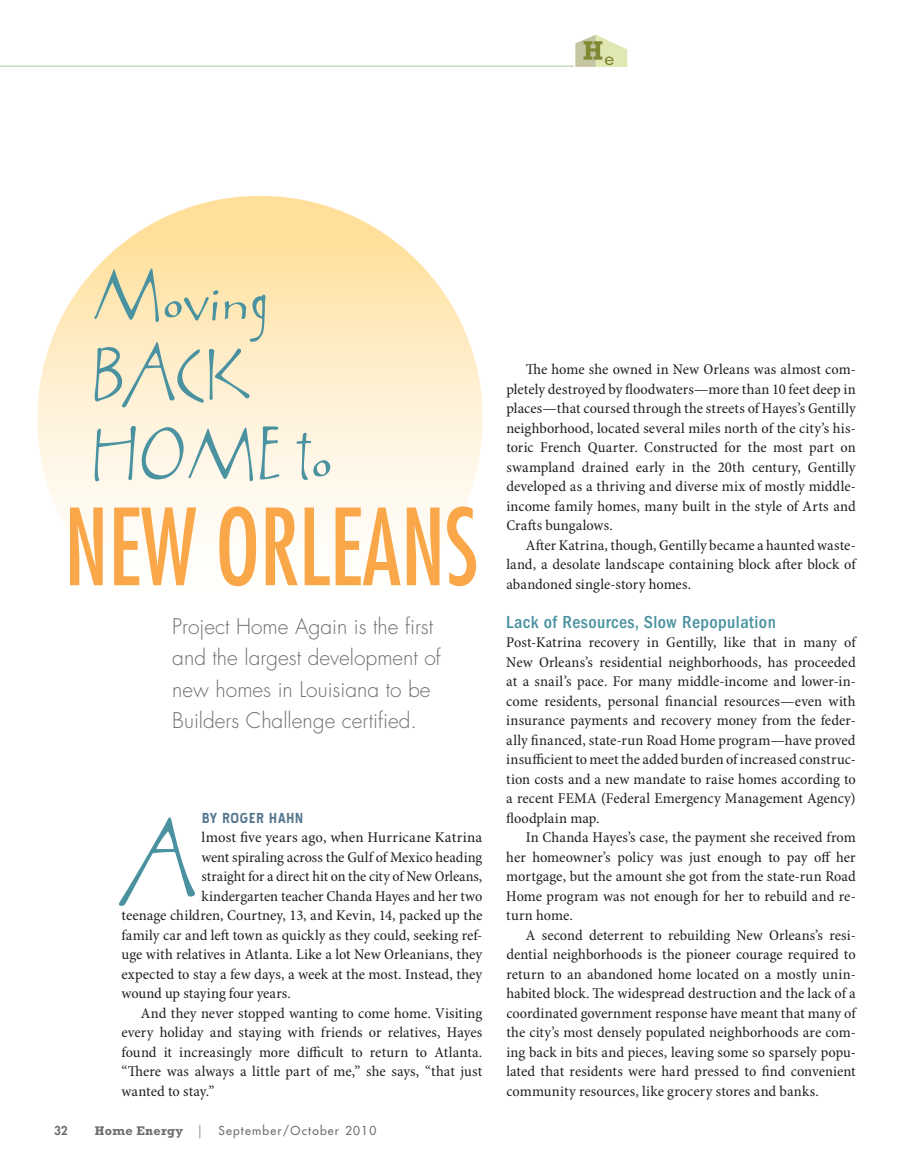
<style>
.page{position:relative;width:918px;height:1175px;background:#fff}
.page>*{position:absolute;margin:0;border:0;box-sizing:border-box;transform-origin:0 0}
.t1{font:condensed 103.05px "Futura Std";color:#faa74a;scale:.91 1}
.t2{font:89.85px "Avril";color:#4a92a0;scale:1.06 1}
.t3{font:66px/79.5px "Avril";color:#4a92a0}
.t4{font:300 21px/31.5px "Futura Std";color:#6d6f71}
.t5{font:500 condensed 18px "ITC Franklin Gothic Std";letter-spacing:.025em;color:#4a92a0}
.t6{font:700 18px "Pakenham Rg";letter-spacing:.05em;color:#55768c}
.t7{font:condensed 15px/19.5px "Minion Pro";color:#231f20;text-align:justify;scale:1.06 1}
.t8{font:condensed 15px "Minion Pro";color:#231f20;scale:1.07 1}
.t9{font:condensed 15px "Minion Pro";color:#231f20;scale:1.04 1}
.t10{font:condensed 15px "Minion Pro";color:#231f20;scale:1.05 1}
.t11{font:condensed 15px "Minion Pro";color:#231f20;scale:1.09 1}
.t12{font:700 12.75px "Rockwell Std";letter-spacing:.025em;color:#6d6f71}
.t13{font:500 12px "Futura Std";letter-spacing:.1em;color:#6d6f71}
.t14{font:800 12px "Futura Std";color:#6d6f71}
.s1{font-family:"Serifa Std";font-weight:300;font-size:13.5px}
</style>
<div class="page">
<hr style="left:0;top:66px;width:574px;height:1px;background:#b6ccad">
<svg style="left:575px;top:35px;width:52px;height:32px"></svg>
<div style="left:37px;top:196px;width:446px;height:445px;background:linear-gradient(to bottom,#ffde99,#fff);border-radius:223px"></div>
<h3 class="t3" style="left:91px;top:257px;width:243px">MOVING<br>BACK<br>HOME TO</h3>
<h1 class="t1" style="left:64px;top:485px;width:457px">NEW ORLEANS</h1>
<h3 class="t4" style="left:172px;top:610px;width:270px">Project Home Again is the first and the largest development of new homes in Louisiana to be<br>Builders Challenge certified.</h3>
<p class="t6" style="left:202px;top:810px;width:103px">by Roger Hahn</p>
<h2 class="t2" style="left:122px;top:798px;width:71px">A</h2>
<p class="t11" style="left:201px;top:828px;width:259px">lmost five years ago, when Hurricane Katrina</p>
<p class="t10" style="left:201px;top:848px;width:269px">went spiraling across the Gulf of Mexico heading</p>
<p class="t9" style="left:201px;top:867px;width:272px">straight for a direct hit on the city of New Orleans,</p>
<p class="t7" style="left:201px;top:887px;width:266px">kindergarten teacher Chanda Hayes and her two</p>
<p class="t8" style="left:122px;top:906px;width:339px">teenage children, Courtney, 13, and Kevin, 14, packed up the</p>
<p class="t7" style="left:122px;top:926px;width:342px">family car and left town as quickly as they could, seeking ref-</p>
<p class="t8" style="left:122px;top:945px;width:339px">uge with relatives in Atlanta. Like a lot New Orleanians, they</p>
<p class="t8" style="left:122px;top:965px;width:339px">expected to stay a few days, a week at the most. Instead, they</p>
<p class="t7" style="left:122px;top:984px;width:161px">wound up staying four years.</p>
<p class="t7" style="left:141px;top:1004px;width:324px">And they never stopped wanting to come home. Visiting</p>
<p class="t7" style="left:122px;top:1023px;width:342px">every holiday and staying with friends or relatives, Hayes</p>
<p class="t7" style="left:122px;top:1043px;width:342px">found it increasingly more difficult to return to Atlanta.</p>
<p class="t7" style="left:122px;top:1062px;width:342px">“There was always a little part of me,” she says, “that just</p>
<p class="t7" style="left:122px;top:1082px;width:89px">wanted to stay.”</p>
<p class="t14" style="left:54px;top:1122px;width:15px">32</p>
<p class="t12" style="left:95px;top:1122px;width:108px">Home Energy <span class="s1">|</span></p>
<p class="t13" style="left:218px;top:1122px;width:160px">September/October 2010</p>
<p class="t7" style="left:506px;top:360px;width:331px;text-indent:19px">The home she owned in New Orleans was almost com&shy;pletely destroyed by floodwaters—more than 10 feet deep in places—that coursed through the streets of Hayes’s Gentilly neighborhood, located several miles north of the city’s his&shy;toric French Quarter. Constructed for the most part on swampland drained early in the 20th century, Gentilly developed as a thriving and diverse mix of mostly middle&shy;income family homes, many built in the style of Arts and Crafts bungalows.</p>
<p class="t7" style="left:506px;top:536px;width:331px;text-indent:19px">After Katrina, though, Gentilly became a haunted waste&shy;land, a desolate landscape containing block after block of abandoned single-story homes.</p>
<p class="t5" style="left:506px;top:611px;width:271px">Lack of Resources, Slow Repopulation</p>
<p class="t7" style="left:506px;top:633px;width:331px">Post-Katrina recovery in Gentilly, like that in many of New Orleans’s residential neighborhoods, has proceeded at a snail’s pace. For many middle-income and lower-in&shy;come residents, personal financial resources—even with insurance payments and recovery money from the feder&shy;ally financed, state-run Road Home program—have proved insufficient to meet the added burden of increased construc&shy;tion costs and a new mandate to raise homes according to a recent FEMA (Federal Emergency Management Agency) floodplain map.</p>
<p class="t7" style="left:506px;top:828px;width:331px;text-indent:19px">In Chanda Hayes’s case, the payment she received from her homeowner’s policy was just enough to pay off her mortgage, but the amount she got from the state-run Road Home program was not enough for her to rebuild and re&shy;turn home.</p>
<p class="t7" style="left:506px;top:926px;width:331px;text-indent:19px">A second deterrent to rebuilding New Orleans’s resi&shy;dential neighborhoods is the pioneer courage required to return to an abandoned home located on a mostly unin&shy;habited block. The widespread destruction and the lack of a coordinated government response have meant that many of the city’s most densely populated neighborhoods are com&shy;ing back in bits and pieces, leaving some so sparsely popu&shy;lated that residents were hard pressed to find convenient community resources, like grocery stores and banks.</p>
</div>
